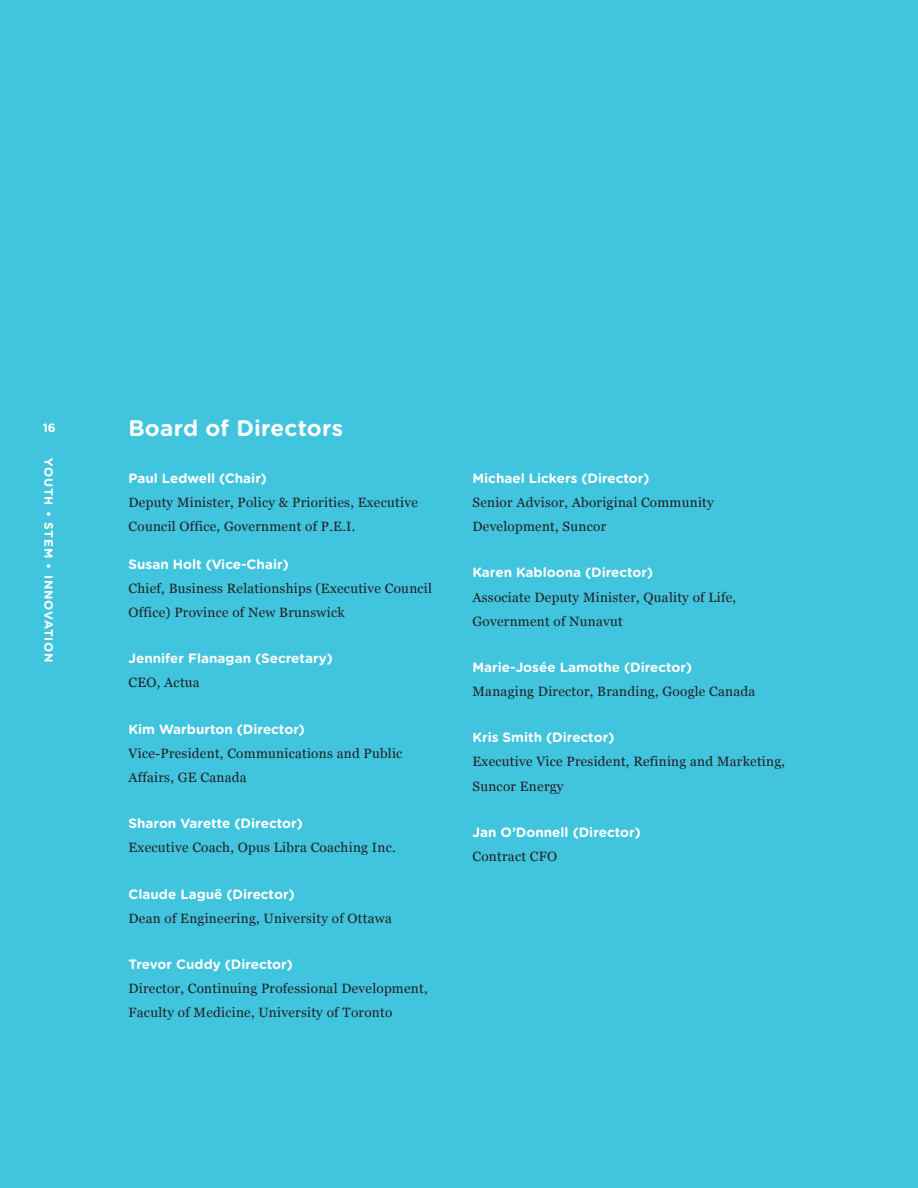
<style>
.page{position:relative;width:918px;height:1188px;background:#41c4de}
.page>*{position:absolute;margin:0;border:0;box-sizing:border-box;transform-origin:0 0}
.t1{font:700 22.5px "Gotham Rounded";letter-spacing:.01em;color:#fff}
.t2{font:13.5px/24px "Georgia";letter-spacing:.02em;color:#231f20}
.t3{font:700 13.5px "Gotham Rounded";color:#fff}
.t4{font:700 12px "Gotham Rounded";letter-spacing:.07em;color:#fff}
</style>
<div class="page">
<p class="t4" style="left:43px;top:419px;width:15px">16</p>
<h1 class="t1" style="left:129px;top:412px;width:216px">Board of Directors</h1>
<p class="t3" style="left:129px;top:468px;width:140px">Paul Ledwell (Chair)</p>
<p class="t2" style="left:129px;top:490px;width:291px">Deputy Minister, Policy &amp; Priorities, Executive<br>Council Office, Government of P.E.I.</p>
<p class="t3" style="left:129px;top:554px;width:162px">Susan Holt (Vice-Chair)</p>
<p class="t2" style="left:129px;top:575px;width:305px">Chief, Business Relationships (Executive Council<br>Office) Province of New Brunswick</p>
<p class="t3" style="left:129px;top:648px;width:206px">Jennifer Flanagan (Secretary)</p>
<p class="t2" style="left:129px;top:670px;width:73px">CEO, Actua</p>
<p class="t3" style="left:129px;top:719px;width:178px">Kim Warburton (Director)</p>
<p class="t2" style="left:129px;top:740px;width:275px">Vice-President, Communications and Public<br>Affairs, GE Canada</p>
<p class="t3" style="left:129px;top:813px;width:176px">Sharon Varette (Director)</p>
<p class="t2" style="left:129px;top:835px;width:269px">Executive Coach, Opus Libra Coaching Inc.</p>
<p class="t3" style="left:129px;top:884px;width:168px">Claude Laguë (Director)</p>
<p class="t2" style="left:129px;top:905px;width:265px">Dean of Engineering, University of Ottawa</p>
<p class="t3" style="left:129px;top:954px;width:166px">Trevor Cuddy (Director)</p>
<p class="t2" style="left:129px;top:976px;width:301px">Director, Continuing Professional Development,<br>Faculty of Medicine, University of Toronto</p>
<p class="t4" style="left:57px;top:458px;width:206px;rotate:90deg">YOUTH • STEM • INNOVATION</p>
<p class="t3" style="left:472px;top:468px;width:179px">Michael Lickers (Director)</p>
<p class="t2" style="left:472px;top:490px;width:243px">Senior Advisor, Aboriginal Community<br>Development, Suncor</p>
<p class="t3" style="left:472px;top:563px;width:182px">Karen Kabloona (Director)</p>
<p class="t2" style="left:472px;top:584px;width:265px">Associate Deputy Minister, Quality of Life,<br>Government of Nunavut</p>
<p class="t3" style="left:472px;top:657px;width:221px">Marie-Josée Lamothe (Director)</p>
<p class="t2" style="left:472px;top:679px;width:284px">Managing Director, Branding, Google Canada</p>
<p class="t3" style="left:472px;top:728px;width:143px">Kris Smith (Director)</p>
<p class="t2" style="left:472px;top:749px;width:314px">Executive Vice President, Refining and Marketing,<br>Suncor Energy</p>
<p class="t3" style="left:472px;top:822px;width:170px">Jan O’Donnell (Director)</p>
<p class="t2" style="left:472px;top:844px;width:86px">Contract CFO</p>
</div>
